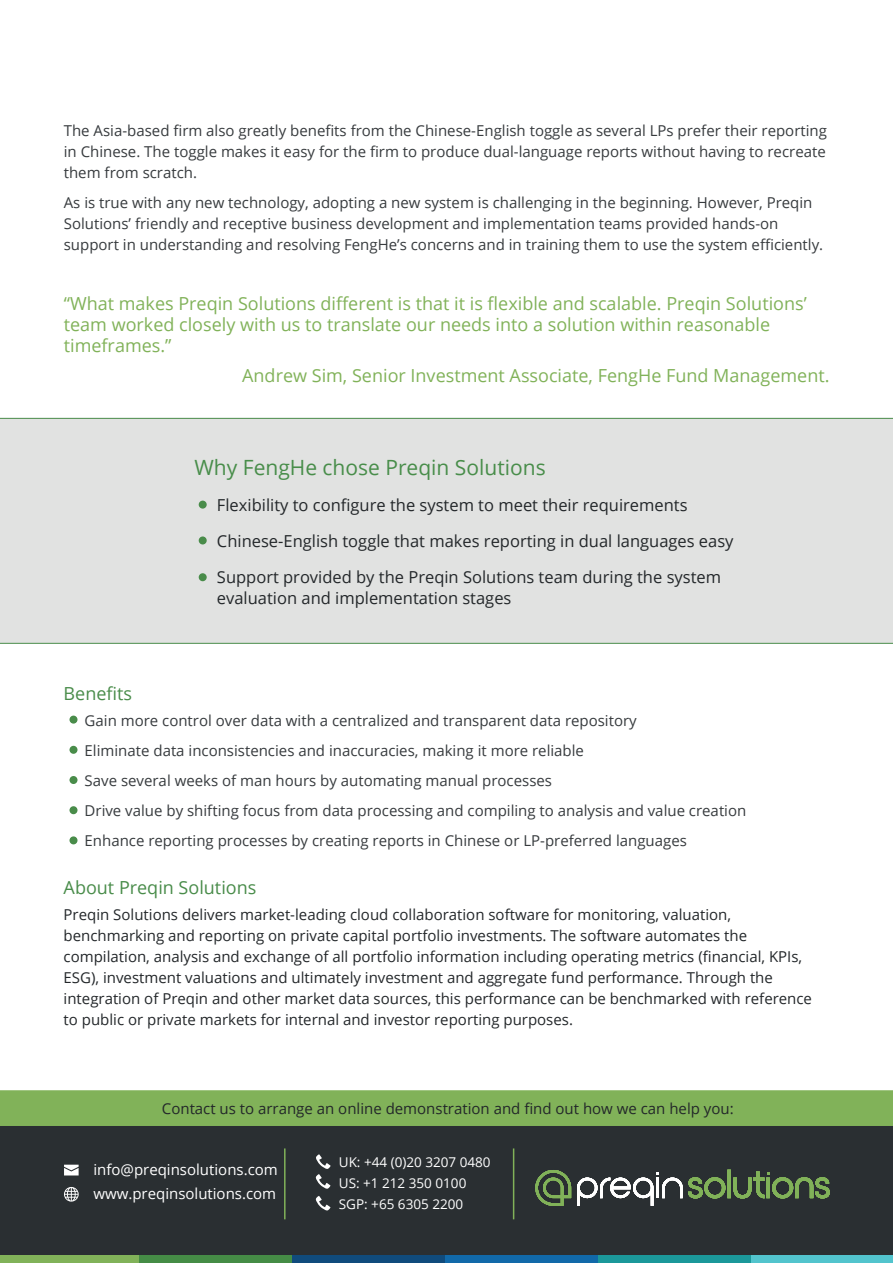
<style>
.page{position:relative;width:893px;height:1263px;background:#fff}
.page>*{position:absolute;margin:0;border:0;box-sizing:border-box;transform-origin:0 0}
.t1{font:21px "Open Sans";color:#488d4a}
.t2{font:18px/21px "Open Sans";color:#81b259}
.t3{font:18px "Open Sans";color:#498c4a}
.t4{font:16.5px/36px "Open Sans";color:#23272a}
.t5{font:15px/30px "Open Sans";color:#373b3e}
.t6{font:15px/21px "Open Sans";color:#23272a}
.t7{font:15px/24px "Open Sans";color:#fff}
.t8{font:13.5px/21px "Open Sans";color:#fff}
</style>
<div class="page">
<div style="left:0;top:418px;width:893px;height:226px;background:#e1e2e1"></div>
<div style="left:0;top:1124px;width:893px;height:131px;background:#2a2f32"></div>
<hr style="left:513px;top:1148px;width:1px;height:71px;background:#81b259">
<hr style="left:284px;top:1148px;width:2px;height:71px;background:#81b259">
<svg style="left:64px;top:1165px;width:15px;height:10px"></svg>
<svg style="left:64px;top:1187px;width:15px;height:14px"></svg>
<svg style="left:316px;top:1154px;width:15px;height:35px"></svg>
<svg style="left:316px;top:1196px;width:14px;height:15px"></svg>
<div style="left:0;top:1090px;width:893px;height:36px;background:#81b259"></div>
<div style="left:199px;top:501px;width:8px;height:8px;background:#498c4a;border-radius:50%"></div>
<div style="left:199px;top:536px;width:8px;height:8px;background:#498c4a;border-radius:50%"></div>
<div style="left:199px;top:573px;width:8px;height:8px;background:#498c4a;border-radius:50%"></div>
<svg style="left:577px;top:1172px;width:148px;height:34px"></svg>
<div style="left:728px;top:1170px;width:2px;height:28px;border:1px solid #81b259"></div>
<svg style="left:733px;top:1171px;width:96px;height:27px"></svg>
<svg style="left:535px;top:1170px;width:36px;height:36px"></svg>
<div style="left:0;top:1255px;width:140px;height:8px;background:#81b259"></div>
<div style="left:139px;top:1255px;width:154px;height:8px;background:#458c46"></div>
<div style="left:292px;top:1255px;width:154px;height:8px;background:#104b7c"></div>
<div style="left:445px;top:1255px;width:154px;height:8px;background:#1169a9"></div>
<div style="left:598px;top:1255px;width:154px;height:8px;background:#1b989a"></div>
<div style="left:751px;top:1255px;width:142px;height:8px;background:#52c4cd"></div>
<div style="left:69px;top:716px;width:8px;height:8px;background:#498c4a;border-radius:50%"></div>
<div style="left:69px;top:746px;width:8px;height:8px;background:#498c4a;border-radius:50%"></div>
<div style="left:69px;top:776px;width:8px;height:8px;background:#498c4a;border-radius:50%"></div>
<div style="left:69px;top:806px;width:8px;height:8px;background:#498c4a;border-radius:50%"></div>
<div style="left:69px;top:836px;width:8px;height:8px;background:#498c4a;border-radius:50%"></div>
<p class="t5" style="left:64px;top:119px;width:765px;line-height:21px;text-align:justify">The Asia-based firm also greatly benefits from the Chinese-English toggle as several LPs prefer their reporting in Chinese. The toggle makes it easy for the firm to produce dual-language reports without having to recreate them from scratch.</p>
<p class="t5" style="left:64px;top:191px;width:761px;line-height:21px">As is true with any new technology, adopting a new system is challenging in the beginning. However, Preqin<br>Solutions’ friendly and receptive business development and implementation teams provided hands-on support in understanding and resolving FengHe’s concerns and in training them to use the system efficiently.</p>
<p class="t2" style="left:64px;top:292px;width:744px">“What makes Preqin Solutions different is that it is flexible and scalable. Preqin Solutions’ team worked closely with us to translate our needs into a solution within reasonable timeframes.”</p>
<p class="t2" style="left:242px;top:364px;width:589px">Andrew Sim, Senior Investment Associate, FengHe Fund Management.</p>
<h1 class="t1" style="left:194px;top:452px;width:353px">Why FengHe chose Preqin Solutions</h1>
<p class="t4" style="left:217px;top:486px;width:518px">Flexibility to configure the system to meet their requirements<br>Chinese-English toggle that makes reporting in dual languages easy<br>Support provided by the Preqin Solutions team during the system</p>
<p class="t4" style="left:217px;top:579px;width:296px">evaluation and implementation stages</p>
<p class="t3" style="left:64px;top:681px;width:70px">Benefits</p>
<p class="t5" style="left:85px;top:705px;width:663px">Gain more control over data with a centralized and transparent data repository<br>Eliminate data inconsistencies and inaccuracies, making it more reliable<br>Save several weeks of man hours by automating manual processes<br>Drive value by shifting focus from data processing and compiling to analysis and value creation Enhance reporting processes by creating reports in Chinese or LP-preferred languages</p>
<p class="t3" style="left:64px;top:875px;width:194px">About Preqin Solutions</p>
<p class="t6" style="left:64px;top:903px;width:750px">Preqin Solutions delivers market-leading cloud collaboration software for monitoring, valuation, benchmarking and reporting on private capital portfolio investments. The software automates the compilation, analysis and exchange of all portfolio information including operating metrics (financial, KPIs, ESG), investment valuations and ultimately investment and aggregate fund performance. Through the integration of Preqin and other market data sources, this performance can be benchmarked with reference to public or private markets for internal and investor reporting purposes.</p>
<p class="t6" style="left:162px;top:1098px;width:573px">Contact us to arrange an online demonstration and find out how we can help you:</p>
<p class="t7" style="left:93px;top:1157px;width:186px">info@preqinsolutions.com www.preqinsolutions.com</p>
<p class="t8" style="left:339px;top:1151px;width:153px">UK: +44 (0)20 3207 0480<br>US: +1 212 350 0100<br>SGP: +65 6305 2200</p>
</div>
